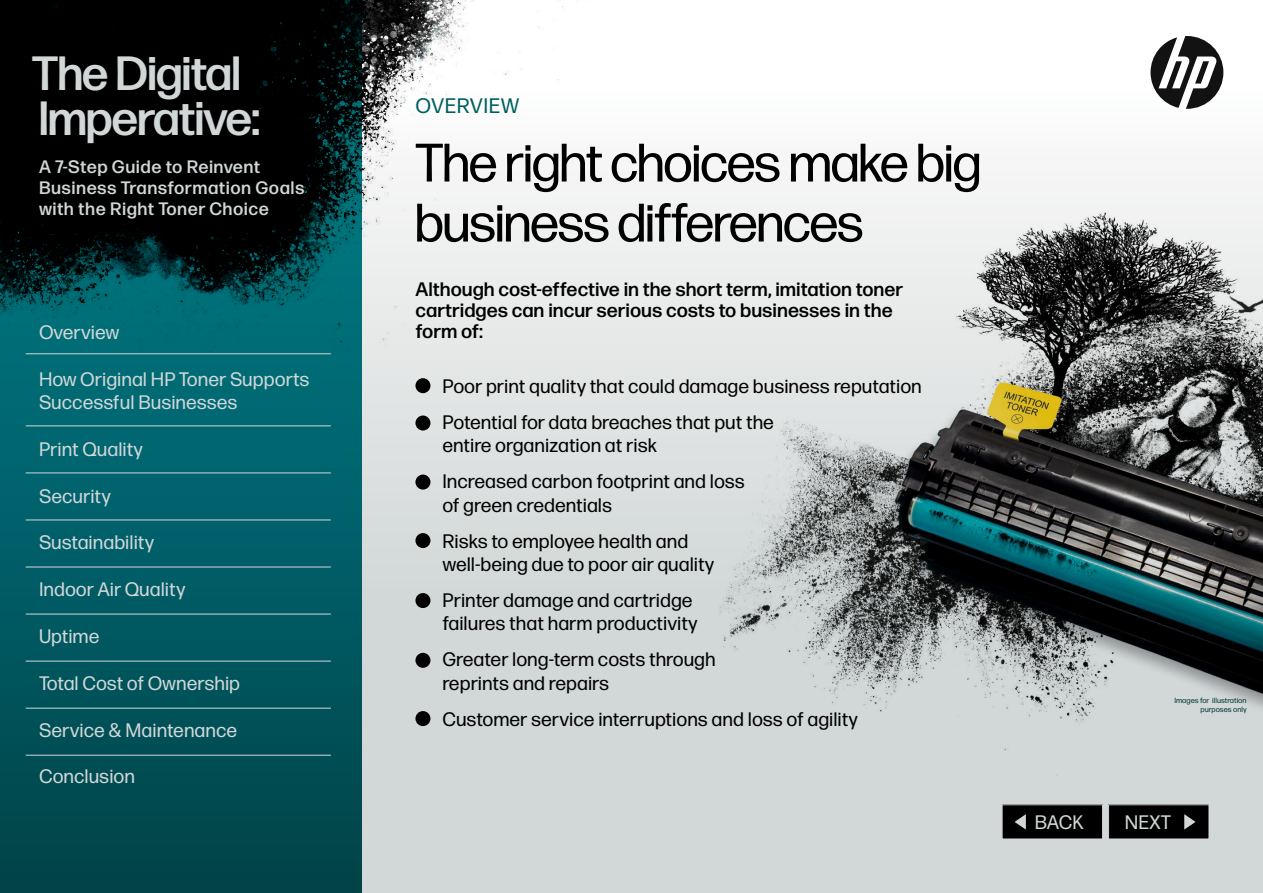
<style>
.page{position:relative;width:1263px;height:893px;background:#fff}
.page>*{position:absolute;margin:0;border:0;box-sizing:border-box;transform-origin:0 0}
.t1{font:54px/60px "Forma DJR Display";color:#000}
.t2{font:500 48px/45px "Forma DJR Display";color:#d1d7d7}
.t3{font:21px "Forma DJR Micro";letter-spacing:.025em;color:#005e5e}
.t4{font:19.5px/36px "Forma DJR Micro";color:#000}
.t5{font:19.5px/23.4px "Forma DJR Micro";color:#d1d7d7}
.t6{font:500 19.5px/21px "Forma DJR Micro";color:#000}
.t7{font:500 18px/21px "Forma DJR Micro";letter-spacing:.025em;color:#d1d7d7}
.t8{font:7.5px/9px "Forma DJR Micro";color:#013535;text-align:right}
</style>
<div class="page">
<div style="left:0;top:0;width:1263px;height:893px;background:linear-gradient(to bottom,#fdfdfd,#c7cdcd)"></div>
<svg style="left:1150px;top:36px;width:73px;height:71px"></svg>
<img style="left:676px;top:107px;width:587px;height:685px">
<div style="left:415px;top:378px;width:15px;height:15px;background:#000;border-radius:50%"></div>
<div style="left:415px;top:416px;width:15px;height:15px;background:#000;border-radius:50%"></div>
<div style="left:415px;top:475px;width:15px;height:15px;background:#000;border-radius:50%"></div>
<div style="left:415px;top:533px;width:15px;height:15px;background:#000;border-radius:50%"></div>
<div style="left:415px;top:593px;width:15px;height:15px;background:#000;border-radius:50%"></div>
<div style="left:415px;top:653px;width:15px;height:15px;background:#000;border-radius:50%"></div>
<div style="left:415px;top:711px;width:15px;height:15px;background:#000;border-radius:50%"></div>
<svg style="left:0;top:351px;width:361px;height:542px;background:#015860"></svg>
<img style="left:0;top:0;width:610px;height:351px">
<hr style="left:26px;top:353px;width:305px;height:1px;background:#d1d7d7">
<hr style="left:26px;top:425px;width:305px;height:1px;background:#d1d7d7">
<hr style="left:26px;top:473px;width:305px;height:1px;background:#d1d7d7">
<hr style="left:26px;top:520px;width:305px;height:1px;background:#d1d7d7">
<hr style="left:26px;top:567px;width:305px;height:1px;background:#d1d7d7">
<hr style="left:26px;top:614px;width:305px;height:1px;background:#d1d7d7">
<hr style="left:26px;top:661px;width:305px;height:1px;background:#d1d7d7">
<hr style="left:26px;top:708px;width:305px;height:1px;background:#d1d7d7">
<hr style="left:26px;top:755px;width:305px;height:1px;background:#d1d7d7">
<div style="left:1002px;top:805px;width:100px;height:34px;background:#000"></div>
<div style="left:1108px;top:805px;width:101px;height:34px;background:#000"></div>
<svg style="left:1014px;top:814px;width:12px;height:16px"></svg>
<svg style="left:1184px;top:814px;width:11px;height:16px"></svg>
<h2 class="t2" style="left:32px;top:50px;width:229px">The Digital<br>Imperative:</h2>
<p class="t7" style="left:39px;top:156px;width:267px">A 7-Step Guide to Reinvent<br>Business Transformation Goals with the Right Toner Choice</p>
<p class="t5" style="left:39px;top:320px;width:82px">Overview</p>
<p class="t5" style="left:39px;top:366px;width:272px">How Original HP Toner Supports<br>Successful Businesses</p>
<p class="t5" style="left:39px;top:437px;width:106px">Print Quality</p>
<p class="t5" style="left:39px;top:483px;width:73px">Security</p>
<p class="t5" style="left:39px;top:530px;width:117px">Sustainability</p>
<p class="t5" style="left:39px;top:577px;width:148px">Indoor Air Quality</p>
<p class="t5" style="left:39px;top:624px;width:62px">Uptime</p>
<p class="t5" style="left:39px;top:671px;width:203px">Total Cost of Ownership</p>
<p class="t5" style="left:39px;top:717px;width:200px">Service &amp; Maintenance</p>
<p class="t5" style="left:39px;top:764px;width:98px">Conclusion</p>
<p class="t3" style="left:415px;top:92px;width:106px">OVERVIEW</p>
<h1 class="t1" style="left:415px;top:131px;width:567px">The right choices make big business differences</h1>
<p class="t6" style="left:415px;top:278px;width:489px">Although cost-effective in the short term, imitation toner cartridges can incur serious costs to businesses in the form of:</p>
<p class="t4" style="left:442px;top:367px;width:481px">Poor print quality that could damage business reputation<br>Potential for data breaches that put the</p>
<p class="t4" style="left:442px;top:427px;width:304px">entire organization at risk<br>Increased carbon footprint and loss</p>
<p class="t4" style="left:442px;top:486px;width:247px">of green credentials<br>Risks to employee health and</p>
<p class="t4" style="left:442px;top:546px;width:273px">well-being due to poor air quality<br>Printer damage and cartridge</p>
<p class="t4" style="left:442px;top:605px;width:275px">failures that harm productivity<br>Greater long-term costs through</p>
<p class="t4" style="left:442px;top:664px;width:417px">reprints and repairs<br>Customer service interruptions and loss of agility</p>
<p class="t8" style="left:1174px;top:696px;width:74px">Images for illustration purposes only</p>
<p class="t5" style="left:1035px;top:810px;width:50px">BACK</p>
<p class="t5" style="left:1125px;top:810px;width:48px">NEXT</p>
</div>
